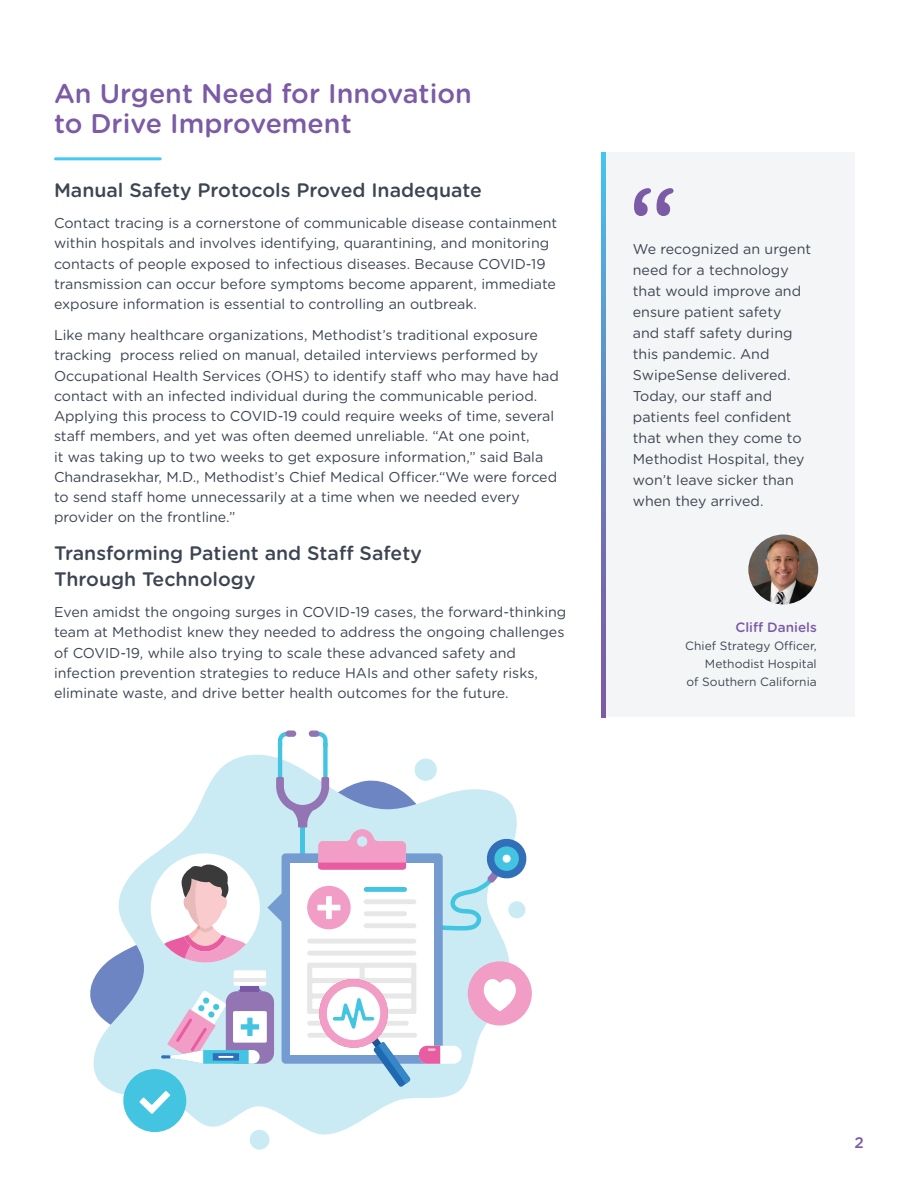
<style>
.page{position:relative;width:918px;height:1188px;background:#fff}
.page>*{position:absolute;margin:0;border:0;box-sizing:border-box;transform-origin:0 0}
.t1{font:500 97.05px "Gotham Rounded";color:#7b5aa6}
.t2{font:500 27px/30px "Gotham Rounded";color:#7b5aa6}
.t3{font:500 19.5px/26.2px "Gotham Rounded";color:#3d4552}
.t4{font:500 15.3px "Gotham Rounded";color:#7b5aa6}
.t5{font:14.25px/20.2px "Gotham Rounded";color:#3d4552}
.t6{font:500 13.5px "Gotham Rounded";color:#7b5aa6}
.t7{font:12px/18px "Gotham Rounded";color:#3d4552;text-align:right}
</style>
<div class="page">
<hr style="left:56px;top:157px;width:104px;height:3px;background:#44c8f4">
<svg style="left:128px;top:1114px;width:243px;height:21px"></svg>
<div style="left:286px;top:731px;width:10px;height:6px;background:#9475b4;border-radius:3px"></div>
<div style="left:309px;top:731px;width:10px;height:6px;background:#9475b4;border-radius:3px"></div>
<div style="left:250px;top:1130px;width:20px;height:20px;background:#cbebf4;border-radius:50%"></div>
<div style="left:468px;top:961px;width:64px;height:65px;background:#f19dc5;border-radius:50%"></div>
<div style="left:123px;top:1069px;width:63px;height:63px;background:#43c5e2;border-radius:50%"></div>
<svg style="left:90px;top:732px;width:438px;height:382px"></svg>
<div style="left:602px;top:152px;width:253px;height:565px;background:#f4f5f6"></div>
<svg style="left:602px;top:152px;width:4px;height:565px;background:#6486c4"></svg>
<img style="left:748px;top:535px;width:70px;height:69px;border-radius:35px">
<h2 class="t2" style="left:54px;top:77px;width:419px">An Urgent Need for Innovation to Drive Improvement</h2>
<h3 class="t3" style="left:54px;top:176px;width:430px">Manual Safety Protocols Proved Inadequate</h3>
<p class="t5" style="left:54px;top:212px;width:505px">Contact tracing is a cornerstone of communicable disease containment within hospitals and involves identifying, quarantining, and monitoring contacts of people exposed to infectious diseases. Because COVID-19 transmission can occur before symptoms become apparent, immediate exposure information is essential to controlling an outbreak.</p>
<p class="t5" style="left:54px;top:324px;width:506px">Like many healthcare organizations, Methodist’s traditional exposure tracking process relied on manual, detailed interviews performed by Occupational Health Services (OHS) to identify staff who may have had contact with an infected individual during the communicable period.<br>Applying this process to COVID-19 could require weeks of time, several staff members, and yet was often deemed unreliable. “At one point,<br>it was taking up to two weeks to get exposure information,” said Bala Chandrasekhar, M.D., Methodist’s Chief Medical Officer.“We were forced to send staff home unnecessarily at a time when we needed every provider on the frontline.”</p>
<h3 class="t3" style="left:54px;top:539px;width:369px">Transforming Patient and Staff Safety<br>Through Technology</h3>
<p class="t5" style="left:54px;top:601px;width:514px">Even amidst the ongoing surges in COVID-19 cases, the forward-thinking team at Methodist knew they needed to address the ongoing challenges of COVID-19, while also trying to scale these advanced safety and infection prevention strategies to reduce HAIs and other safety risks, eliminate waste, and drive better health outcomes for the future.</p>
<h1 class="t1" style="left:628px;top:153px;width:50px">“</h1>
<p class="t5" style="left:633px;top:238px;width:180px;line-height:21px">We recognized an urgent need for a technology that would improve and ensure patient safety and staff safety during this pandemic. And<br>SwipeSense delivered.<br>Today, our staff and patients feel confident that when they come to<br>Methodist Hospital, they won’t leave sicker than when they arrived.</p>
<p class="t6" style="left:735px;top:617px;width:83px">Cliff Daniels</p>
<p class="t7" style="left:685px;top:636px;width:133px">Chief Strategy Officer,<br>Methodist Hospital<br>of Southern California</p>
<p class="t4" style="left:855px;top:1132px;width:11px">2</p>
</div>
